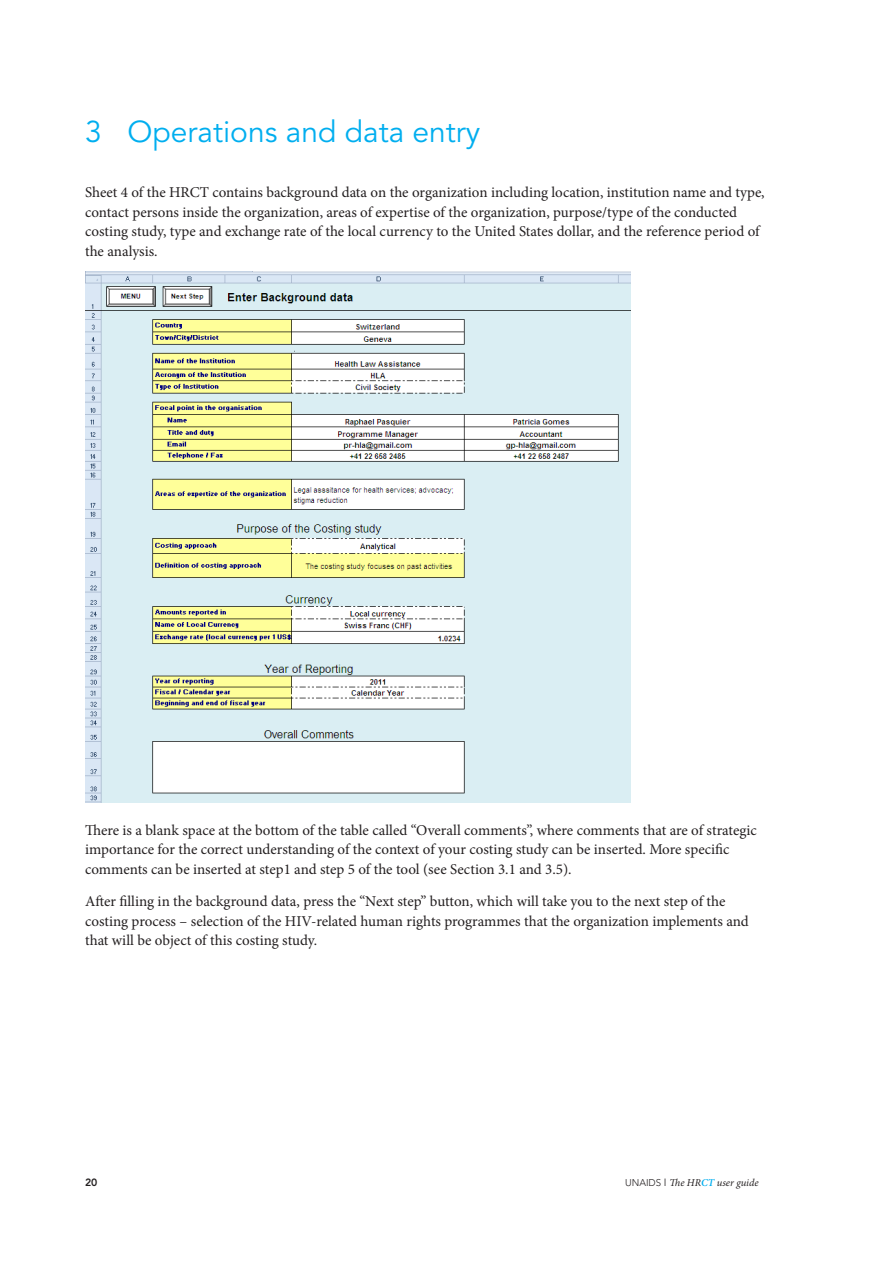
<style>
.page{position:relative;width:893px;height:1263px;background:#fff}
.page>*{position:absolute;margin:0;border:0;box-sizing:border-box;transform-origin:0 0}
.t1{font:30px "Avenir";color:#00aeef}
.t2{font:15px/19.5px "Minion Pro";color:#231f20}
.t3{font:italic 10.5px "Minion Pro";color:#231f20}
.t4{font:800 10.5px "Avenir";color:#231f20}
.s1{font-family:"Avenir";font-weight:300;font-style:normal;font-size:9.75px}
.s2{font-family:"Avenir";font-weight:300;font-style:normal}
.s3{font-weight:600;color:#00aeef}
</style>
<div class="page">
<img style="left:85px;top:271px;width:546px;height:532px">
<h1 class="t1" style="left:85px;top:114px;width:397px">3 Operations and data entry</h1>
<p class="t2" style="left:85px;top:183px;width:681px">Sheet 4 of the HRCT contains background data on the organization including location, institution name and type, contact persons inside the organization, areas of expertise of the organization, purpose/type of the conducted costing study, type and exchange rate of the local currency to the United States dollar, and the reference period of the analysis.</p>
<p class="t2" style="left:85px;top:820px;width:673px">There is a blank space at the bottom of the table called “Overall comments”, where comments that are of strategic importance for the correct understanding of the context of your costing study can be inserted. More specific comments can be inserted at step1 and step 5 of the tool (see Section 3.1 and 3.5).</p>
<p class="t2" style="left:85px;top:892px;width:665px">After filling in the background data, press the “Next step” button, which will take you to the next step of the costing process – selection of the HIV-related human rights programmes that the organization implements and that will be object of this costing study.</p>
<p class="t4" style="left:85px;top:1176px;width:14px">20</p>
<p class="t3" style="left:625px;top:1175px;width:135px"><span class="s1">UNAIDS</span> <span class="s2">I</span> The HR<span class="s3">CT</span> user guide</p>
</div>
